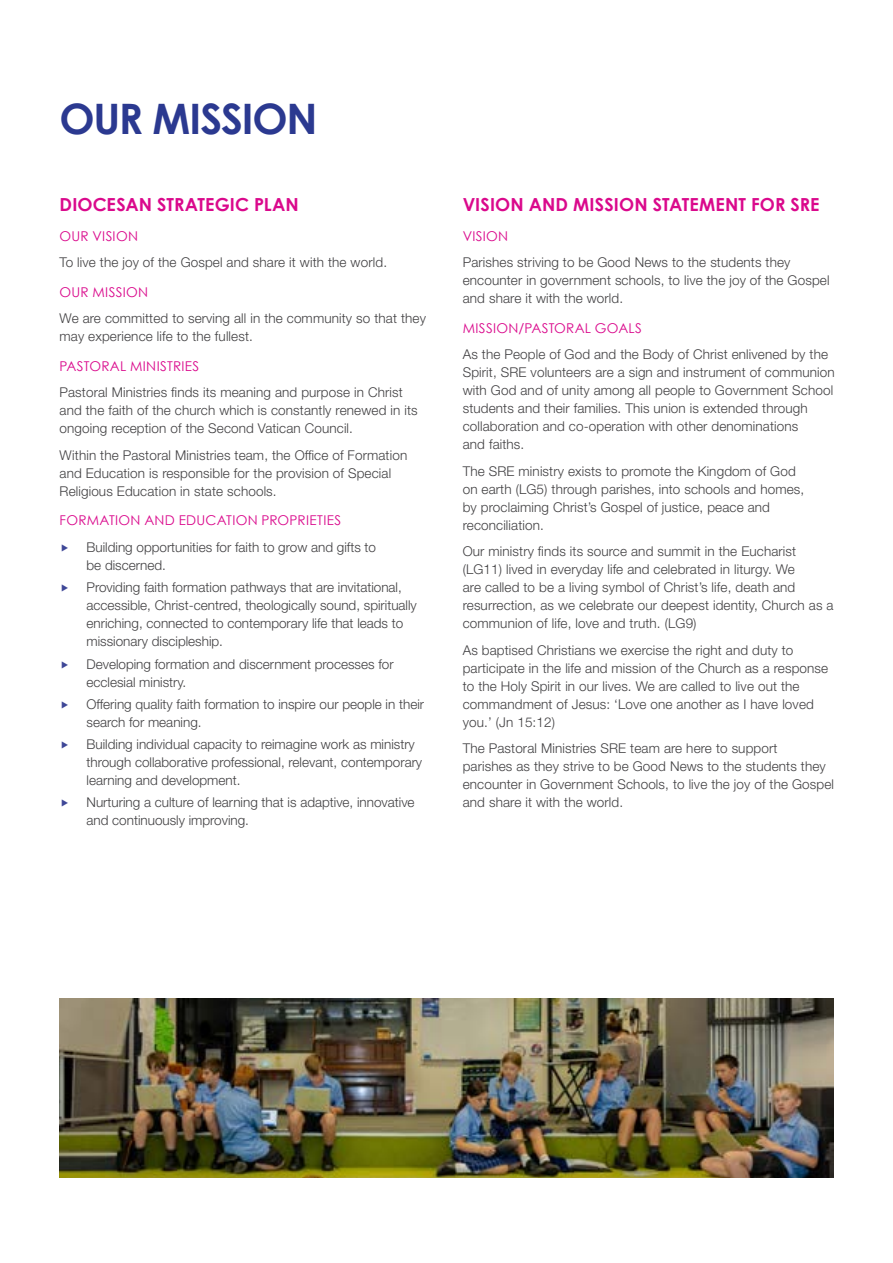
<style>
.page{position:relative;width:893px;height:1263px;background:#fff}
.page>*{position:absolute;margin:0;border:0;box-sizing:border-box;transform-origin:0 0}
.t1{font:700 42px "Century Gothic";letter-spacing:-.025em;color:#2b3990}
.t2{font:700 18px "Century Gothic";letter-spacing:.005em;color:#da098c}
.t3{font:300 13.5px/18px "Helvetica Neue LT Std";letter-spacing:.01em;color:#414042}
.t4{font:13.5px "Century Gothic";letter-spacing:.02em;color:#da098c}
</style>
<div class="page">
<img style="left:60px;top:998px;width:773px;height:180px">
<h1 class="t1" style="left:60px;top:86px;width:260px">OUR MISSION</h1>
<h2 class="t2" style="left:60px;top:191px;width:241px">DIOCESAN STRATEGIC PLAN</h2>
<p class="t4" style="left:60px;top:227px;width:80px">OUR VISION</p>
<p class="t3" style="left:60px;top:253px;width:329px">To live the joy of the Gospel and share it with the world.</p>
<p class="t4" style="left:60px;top:283px;width:90px">OUR MISSION</p>
<p class="t3" style="left:60px;top:309px;width:368px">We are committed to serving all in the community so that they may experience life to the fullest.</p>
<p class="t4" style="left:60px;top:357px;width:141px">PASTORAL MINISTRIES</p>
<p class="t3" style="left:60px;top:383px;width:360px">Pastoral Ministries finds its meaning and purpose in Christ and the faith of the church which is constantly renewed in its ongoing reception of the Second Vatican Council.</p>
<p class="t3" style="left:60px;top:446px;width:349px">Within the Pastoral Ministries team, the Office of Formation and Education is responsible for the provision of Special<br>Religious Education in state schools.</p>
<p class="t4" style="left:60px;top:511px;width:283px">FORMATION AND EDUCATION PROPRIETIES</p>
<p class="t3" style="left:87px;top:538px;width:291px">Building opportunities for faith to grow and gifts to be discerned.</p>
<p class="t3" style="left:87px;top:578px;width:332px">Providing faith formation pathways that are invitational, accessible, Christ-centred, theologically sound, spiritually enriching, connected to contemporary life that leads to missionary discipleship.</p>
<p class="t3" style="left:87px;top:654px;width:309px">Developing formation and discernment processes for ecclesial ministry.</p>
<p class="t3" style="left:87px;top:695px;width:339px">Offering quality faith formation to inspire our people in their search for meaning.</p>
<p class="t3" style="left:87px;top:735px;width:337px">Building individual capacity to reimagine work as ministry through collaborative professional, relevant, contemporary learning and development.</p>
<p class="t3" style="left:87px;top:793px;width:330px">Nurturing a culture of learning that is adaptive, innovative and continuously improving.</p>
<h2 class="t2" style="left:463px;top:191px;width:358px">VISION AND MISSION STATEMENT FOR SRE</h2>
<p class="t4" style="left:463px;top:227px;width:47px">VISION</p>
<p class="t3" style="left:463px;top:253px;width:368px">Parishes striving to be Good News to the students they encounter in government schools, to live the joy of the Gospel and share it with the world.</p>
<p class="t4" style="left:463px;top:319px;width:181px">MISSION/PASTORAL GOALS</p>
<p class="t3" style="left:463px;top:345px;width:373px">As the People of God and the Body of Christ enlivened by the Spirit, SRE volunteers are a sign and instrument of communion with God and of unity among all people to Government School students and their families. This union is extended through collaboration and co-operation with other denominations<br>and faiths.</p>
<p class="t3" style="left:463px;top:462px;width:343px">The SRE ministry exists to promote the Kingdom of God on earth (LG5) through parishes, into schools and homes, by proclaiming Christ’s Gospel of justice, peace and reconciliation.</p>
<p class="t3" style="left:463px;top:542px;width:372px">Our ministry finds its source and summit in the Eucharist (LG11) lived in everyday life and celebrated in liturgy. We<br>are called to be a living symbol of Christ’s life, death and resurrection, as we celebrate our deepest identity, Church as a communion of life, love and truth. (LG9)</p>
<p class="t3" style="left:463px;top:641px;width:367px">As baptised Christians we exercise the right and duty to participate in the life and mission of the Church as a response to the Holy Spirit in our lives. We are called to live out the commandment of Jesus: ‘Love one another as I have loved you.’ (Jn 15:12)</p>
<p class="t3" style="left:463px;top:739px;width:373px">The Pastoral Ministries SRE team are here to support<br>parishes as they strive to be Good News to the students they encounter in Government Schools, to live the joy of the Gospel and share it with the world.</p>
</div>
